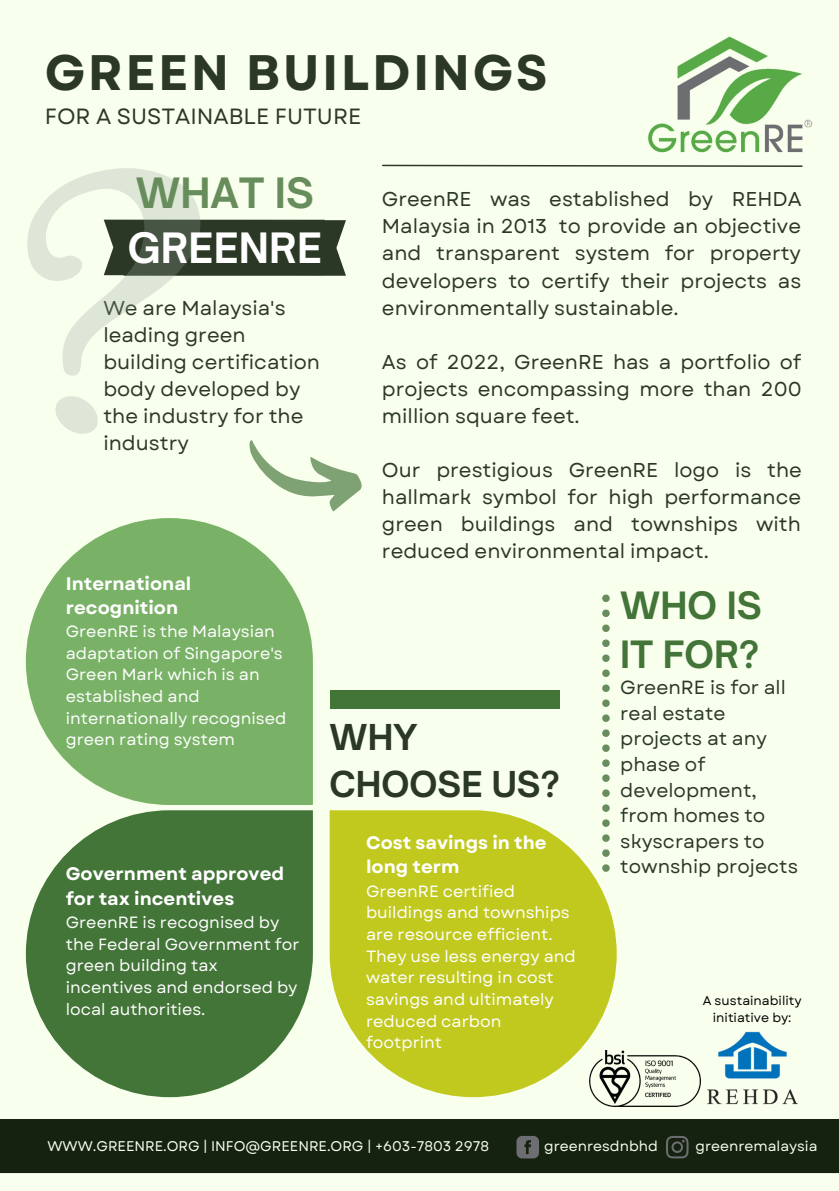
<style>
.page{position:relative;width:839px;height:1191px;background:#fff}
.page>*{position:absolute;margin:0;border:0;box-sizing:border-box;transform-origin:0 0}
.t1{font:700 49.8px "Garet";letter-spacing:.05em;color:#2b3825}
.t2{font:700 40px "Open Sauce One";letter-spacing:.005em;color:#fff}
.t3{font:700 40px "Open Sauce One";color:#688d5c}
.t4{font:700 36px/49.6px "Open Sauce One";color:#437438}
.t5{font:700 34.2px/47px "Open Sauce One";color:#2b3825}
.t6{font:22px "Garet";color:#2b3825}
.t7{font:20px/27px "Garet";color:#2b3825;text-align:justify}
.t8{font:19px/25.6px "Garet";color:#2b3825}
.t9{font:700 18.2px/24.4px "Garet";color:#fff}
.t10{font:16.2px/21.6px "Garet";color:#fff}
.t11{font:14.2px "Garet";color:#f9ffed}
.t12{font:14px "Garet";color:#f9ffed}
.t13{font:12.6px/16.8px "Garet";color:#000;text-align:center}
</style>
<div class="page">
<div style="left:0;top:0;width:838px;height:1191px;background:#f9ffed"></div>
<img style="left:648px;top:36px;width:165px;height:117px">
<div style="left:200px;top:220px;width:146px;height:56px;background:#2b3825"></div>
<svg style="left:27px;top:168px;width:173px;height:266px"></svg>
<svg style="left:249px;top:440px;width:113px;height:72px"></svg>
<svg style="left:382px;top:164px;width:421px;height:3px"></svg>
<img style="left:594px;top:1051px;width:106px;height:56px">
<img style="left:707px;top:1031px;width:91px;height:74px">
<div style="left:330px;top:690px;width:229px;height:19px;background:#437438"></div>
<svg style="left:26px;top:518px;width:287px;height:287px;fill:#79b267"></svg>
<svg style="left:26px;top:810px;width:287px;height:287px;fill:#437438"></svg>
<svg style="left:329px;top:810px;width:287px;height:287px;fill:#c1c91f"></svg>
<svg style="left:602px;top:595px;width:7px;height:277px"></svg>
<div style="left:0;top:1119px;width:838px;height:54px;background:#162210"></div>
<svg style="left:516px;top:1136px;width:23px;height:22px"></svg>
<svg style="left:666px;top:1136px;width:22px;height:22px"></svg>
<p class="t1" style="left:45px;top:37px;width:504px">GREEN BUILDINGS</p>
<p class="t6" style="left:45px;top:100px;width:318px">FOR A SUSTAINABLE FUTURE</p>
<p class="t3" style="left:136px;top:168px;width:180px">WHAT IS</p>
<p class="t2" style="left:128px;top:223px;width:195px">GREENRE</p>
<p class="t7" style="left:103px;top:294px;width:218px;text-align:left">We are Malaysia's leading green building certification body developed by the industry for the industry</p>
<p class="t9" style="left:66px;top:571px;width:127px">International recognition</p>
<p class="t10" style="left:66px;top:621px;width:222px">GreenRE is the Malaysian adaptation of Singapore's<br>Green Mark which is an established and internationally recognised green rating system</p>
<p class="t9" style="left:66px;top:862px;width:220px">Government approved for tax incentives</p>
<p class="t10" style="left:66px;top:912px;width:235px">GreenRE is recognised by the Federal Government for green building tax incentives and endorsed by local authorities.</p>
<p class="t7" style="left:382px;top:186px;width:421px">GreenRE was established by REHDA Malaysia in 2013 to provide an objective and transparent system for property developers to certify their projects as environmentally sustainable.</p>
<p class="t7" style="left:382px;top:348px;width:421px">As of 2022, GreenRE has a portfolio of projects encompassing more than 200 million square feet.</p>
<p class="t7" style="left:382px;top:456px;width:421px">Our prestigious GreenRE logo is the hallmark symbol for high performance green buildings and townships with reduced environmental impact.</p>
<p class="t5" style="left:329px;top:713px;width:231px">WHY<br>CHOOSE US?</p>
<p class="t9" style="left:366px;top:831px;width:182px">Cost savings in the long term</p>
<p class="t10" style="left:366px;top:880px;width:211px">GreenRE certified buildings and townships are resource efficient.<br>They use less energy and water resulting in cost savings and ultimately reduced carbon footprint</p>
<p class="t4" style="left:620px;top:580px;width:143px">WHO IS<br>IT FOR?</p>
<p class="t8" style="left:620px;top:675px;width:179px">GreenRE is for all real estate projects at any phase of development, from homes to skyscrapers to township projects</p>
<p class="t13" style="left:702px;top:992px;width:100px">A sustainability initiative by:</p>
<p class="t12" style="left:47px;top:1136px;width:443px">WWW.GREENRE.ORG | INFO@GREENRE.ORG | +603-7803 2978</p>
<p class="t11" style="left:544px;top:1136px;width:115px">greenresdnbhd</p>
<p class="t11" style="left:695px;top:1136px;width:123px">greenremalaysia</p>
</div>
